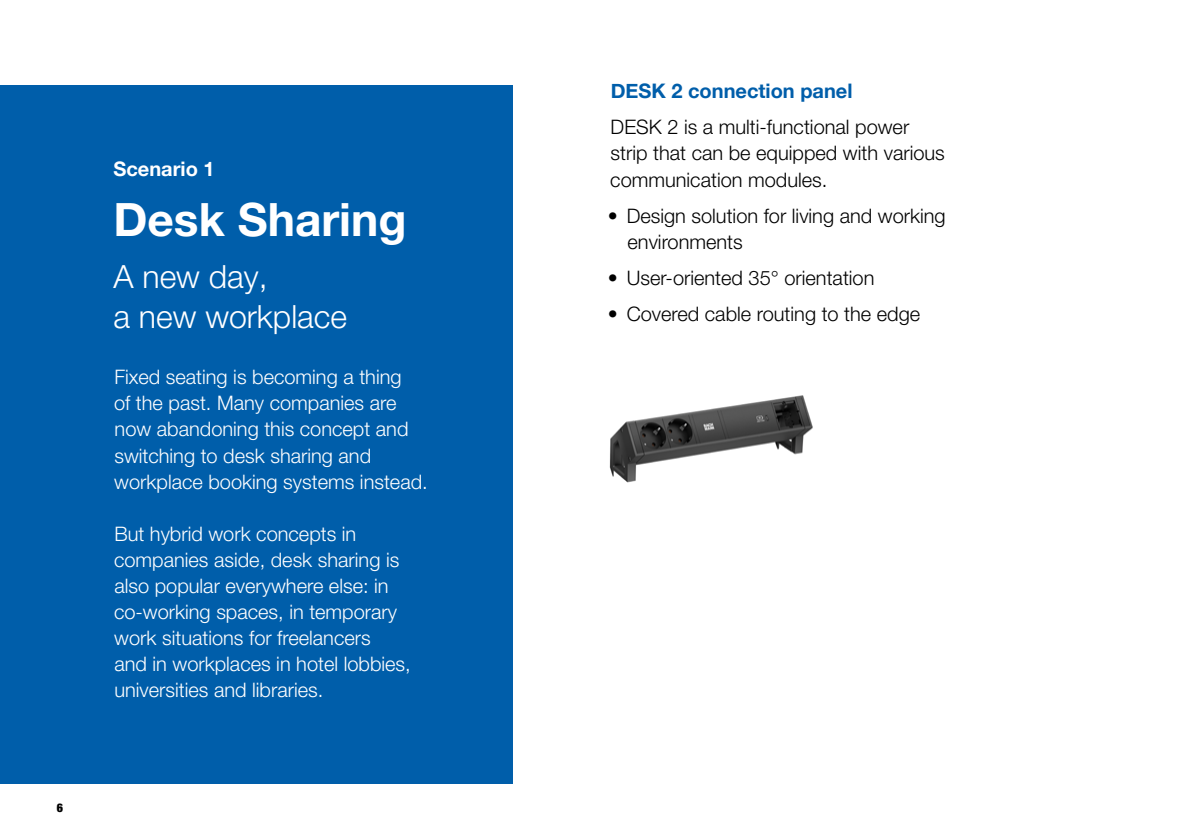
<style>
.page{position:relative;width:1191px;height:840px;background:#fff}
.page>*{position:absolute;margin:0;border:0;box-sizing:border-box;transform-origin:0 0}
.t1{font:700 46px "Helvetica Neue LT Pro";color:#fff}
.t2{font:300 32px/40px "Helvetica Neue LT Pro";color:#fff}
.t3{font:300 20px/26px "Helvetica Neue LT Pro";color:#fff}
.t4{font:300 20px/26px "Helvetica Neue LT Pro";color:#000}
.t5{font:700 20px "Helvetica Neue";color:#005eaa}
.t6{font:700 20px "Helvetica Neue";color:#fff}
.t7{font:900 condensed 12px "Helvetica Neue LT Pro";color:#000}
</style>
<div class="page">
<div style="left:0;top:86px;width:513px;height:697px;background:#005eaa"></div>
<img style="left:609px;top:395px;width:204px;height:88px">
<p class="t7" style="left:57px;top:799px;width:8px">6</p>
<p class="t6" style="left:113px;top:153px;width:103px">Scenario 1</p>
<h1 class="t1" style="left:113px;top:191px;width:295px">Desk Sharing</h1>
<h2 class="t2" style="left:113px;top:255px;width:235px">A new day,<br>a new workplace</h2>
<p class="t3" style="left:114px;top:363px;width:315px">Fixed seating is becoming a thing<br>of the past. Many companies are now abandoning this concept and switching to desk sharing and workplace booking systems instead.</p>
<p class="t3" style="left:114px;top:519px;width:298px">But hybrid work concepts in companies aside, desk sharing is also popular everywhere else: in co-working spaces, in temporary work situations for freelancers<br>and in workplaces in hotel lobbies, universities and libraries.</p>
<p class="t5" style="left:610px;top:75px;width:243px">DESK 2 connection panel</p>
<p class="t4" style="left:610px;top:114px;width:336px">DESK 2 is a multi-functional power strip that can be equipped with various communication modules.</p>
<p class="t4" style="left:627px;top:202px;width:320px;text-indent:-20px">• Design solution for living and working environments</p>
<p class="t4" style="left:608px;top:264px;width:268px">• User-oriented 35° orientation</p>
<p class="t4" style="left:608px;top:300px;width:314px">• Covered cable routing to the edge</p>
</div>
